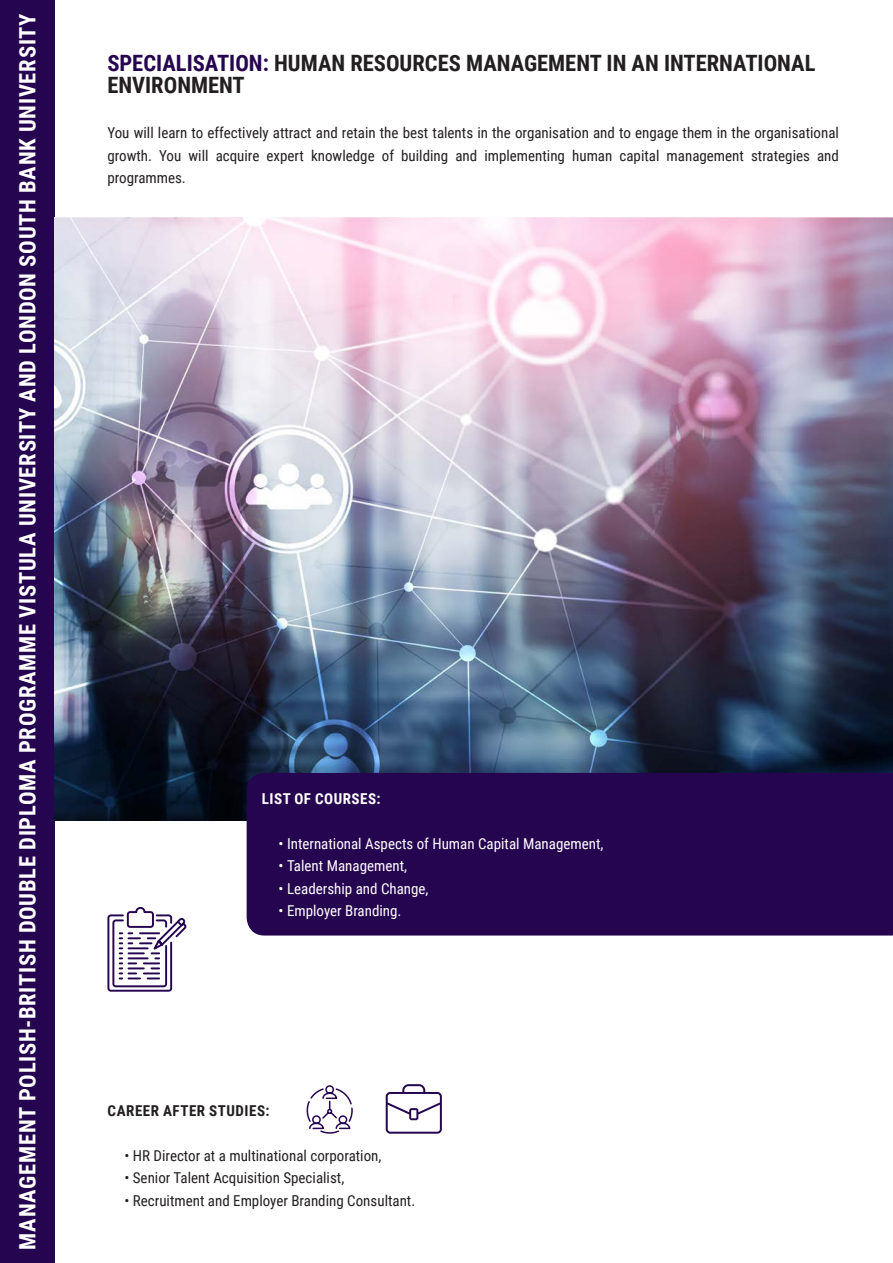
<style>
.page{position:relative;width:893px;height:1263px;background:#fff}
.page>*{position:absolute;margin:0;border:0;box-sizing:border-box;transform-origin:0 0}
.t1{font:700 22.5px "Roboto Condensed";letter-spacing:.035em;color:#fff}
.t2{font:700 22.5px/22.5px "Roboto Condensed";color:#231f20}
.t3{font:15px/22.5px "Roboto Condensed";color:#231f20;text-align:justify}
.t4{font:15px "Roboto Condensed";color:#fff}
.t5{font:700 15px "Roboto Condensed";letter-spacing:.035em;color:#231f20}
.t6{font:700 15px "Roboto Condensed";letter-spacing:.035em;color:#fff}
.s1{color:#260550}
</style>
<div class="page">
<div style="left:0;top:0;width:54px;height:1263px;background:#260550"></div>
<img style="left:54px;top:218px;width:839px;height:603px">
<svg style="left:107px;top:906px;width:80px;height:86px"></svg>
<div style="left:247px;top:773px;width:646px;height:162px;background:#260550"></div>
<svg style="left:386px;top:1084px;width:56px;height:50px"></svg>
<svg style="left:306px;top:1085px;width:47px;height:49px"></svg>
<p class="t1" style="left:12px;top:1250px;width:1237px;rotate:-90deg">MANAGEMENT POLISH-BRITISH DOUBLE DIPLOMA PROGRAMME VISTULA UNIVERSITY AND LONDON SOUTH BANK UNIVERSITY</p>
<p class="t2" style="left:107px;top:51px;width:710px"><span class="s1">SPECIALISATION:</span> HUMAN RESOURCES MANAGEMENT IN AN INTERNATIONAL<br>ENVIRONMENT</p>
<p class="t3" style="left:107px;top:121px;width:733px">You will learn to effectively attract and retain the best talents in the organisation and to engage them in the organisational growth. You will acquire expert knowledge of building and implementing human capital management strategies and programmes.</p>
<p class="t6" style="left:262px;top:788px;width:120px">LIST OF COURSES:</p>
<p class="t4" style="left:278px;top:833px;width:326px">• International Aspects of Human Capital Management,</p>
<p class="t4" style="left:278px;top:855px;width:130px">• Talent Management,</p>
<p class="t4" style="left:278px;top:878px;width:152px">• Leadership and Change,</p>
<p class="t4" style="left:278px;top:900px;width:125px">• Employer Branding.</p>
<p class="t5" style="left:108px;top:1100px;width:163px">CAREER AFTER STUDIES:</p>
<p class="t3" style="left:124px;top:1144px;width:259px">• HR Director at a multinational corporation,</p>
<p class="t3" style="left:124px;top:1166px;width:221px">• Senior Talent Acquisition Specialist,</p>
<p class="t3" style="left:124px;top:1189px;width:292px">• Recruitment and Employer Branding Consultant.</p>
</div>
